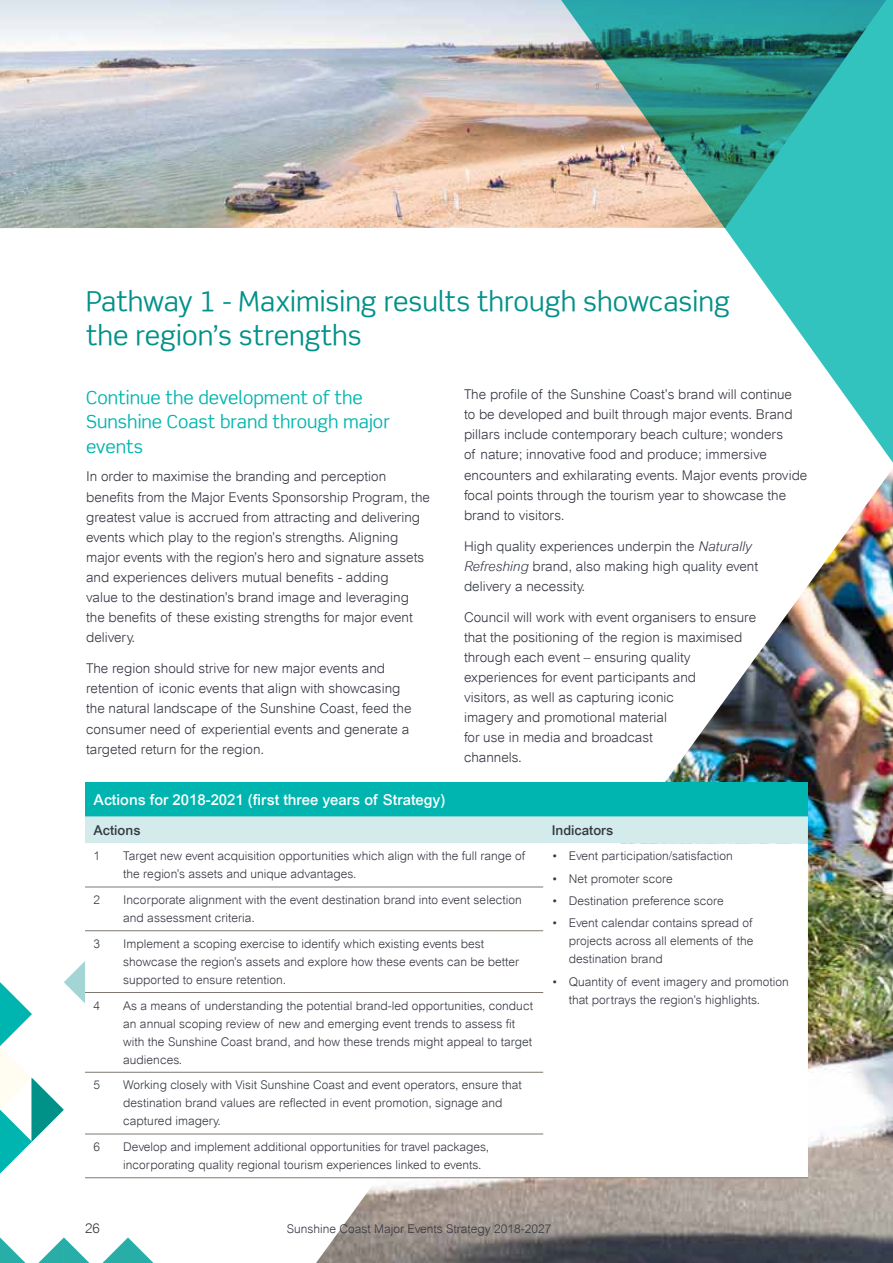
<style>
.page{position:relative;width:893px;height:1263px;background:#fff}
.page>*{position:absolute;margin:0;border:0;box-sizing:border-box;transform-origin:0 0}
.t1{font:27px/33.6px "Scene";color:#009189}
.t2{font:18px/24.6px "Scene";color:#00b5af}
.t3{font:500 15px "Arial";color:#fff}
.t4{font:300 13.5px/20.1px "Arial";color:#343741}
.t5{font:500 13.5px "Arial";color:#343741}
.t6{font:300 12px/18px "Arial";color:#343741}
.s1{font-family:"Scene Alt"}
.s2{font-style:italic}
</style>
<div class="page">
<img style="left:0;top:0;width:548px;height:228px">
<img style="left:316px;top:469px;width:577px;height:794px">
<svg style="left:548px;top:0;width:345px;height:463px"></svg>
<svg style="left:0;top:961px;width:160px;height:302px"></svg>
<div style="left:85px;top:782px;width:723px;height:34px;background:#00b5af"></div>
<div style="left:85px;top:816px;width:723px;height:27px;background:#d3eceb"></div>
<svg style="left:85px;top:843px;width:723px;height:334px"></svg>
<hr style="left:85px;top:1134px;width:458px;height:1px;background:#7f776f">
<hr style="left:85px;top:992px;width:458px;height:1px;background:#7f776f">
<hr style="left:85px;top:1177px;width:458px;height:1px;background:#7f776f">
<hr style="left:543px;top:1177px;width:265px;height:1px;background:#7f776f">
<hr style="left:85px;top:887px;width:458px;height:1px;background:#7f776f">
<hr style="left:85px;top:930px;width:458px;height:1px;background:#7f776f">
<hr style="left:85px;top:1072px;width:458px;height:1px;background:#7f776f">
<h1 class="t1" style="left:86px;top:285px;width:645px">Pathway <span class="s1">1</span> - Maximising results through showcasing the region’s strengths</h1>
<h2 class="t2" style="left:86px;top:385px;width:305px">Continue the development of the<br>Sunshine Coast brand through major events</h2>
<p class="t4" style="left:86px;top:467px;width:345px">In order to maximise the branding and perception benefits from the Major Events Sponsorship Program, the greatest value is accrued from attracting and delivering events which play to the region’s strengths. Aligning major events with the region’s hero and signature assets and experiences delivers mutual benefits - adding<br>value to the destination’s brand image and leveraging the benefits of these existing strengths for major event delivery.</p>
<p class="t4" style="left:86px;top:658px;width:327px">The region should strive for new major events and retention of iconic events that align with showcasing the natural landscape of the Sunshine Coast, feed the consumer need of experiential events and generate a targeted return for the region.</p>
<p class="t4" style="left:464px;top:384px;width:345px">The profile of the Sunshine Coast’s brand will continue<br>to be developed and built through major events. Brand pillars include contemporary beach culture; wonders<br>of nature; innovative food and produce; immersive encounters and exhilarating events. Major events provide focal points through the tourism year to showcase the brand to visitors.</p>
<p class="t4" style="left:464px;top:536px;width:296px">High quality experiences underpin the <span class="s2">Naturally<br>Refreshing</span> brand, also making high quality event delivery a necessity.</p>
<p class="t4" style="left:464px;top:607px;width:294px">Council will work with event organisers to ensure that the positioning of the region is maximised through each event – ensuring quality experiences for event participants and<br>visitors, as well as capturing iconic<br>imagery and promotional material<br>for use in media and broadcast<br>channels.</p>
<p class="t3" style="left:94px;top:791px;width:353px">Actions for 2018-2021 (first three years of Strategy)</p>
<p class="t5" style="left:94px;top:822px;width:48px">Actions</p>
<p class="t5" style="left:552px;top:822px;width:63px">Indicators</p>
<p class="t6" style="left:94px;top:847px;width:8px">1</p>
<p class="t6" style="left:123px;top:847px;width:403px">Target new event acquisition opportunities which align with the full range of the region’s assets and unique advantages.</p>
<p class="t6" style="left:552px;top:847px;width:183px">• Event participation/satisfaction</p>
<p class="t6" style="left:552px;top:869px;width:123px">• Net promoter score</p>
<p class="t6" style="left:552px;top:892px;width:174px">• Destination preference score</p>
<p class="t6" style="left:569px;top:914px;width:186px;text-align:justify;text-indent:-17px">• Event calendar contains spread of projects across all elements of the destination brand</p>
<p class="t6" style="left:569px;top:972px;width:221px;text-indent:-17px">• Quantity of event imagery and promotion that portrays the region’s highlights.</p>
<p class="t6" style="left:94px;top:891px;width:8px">2</p>
<p class="t6" style="left:123px;top:891px;width:400px">Incorporate alignment with the event destination brand into event selection and assessment criteria.</p>
<p class="t6" style="left:94px;top:935px;width:8px">3</p>
<p class="t6" style="left:123px;top:935px;width:397px">Implement a scoping exercise to identify which existing events best showcase the region’s assets and explore how these events can be better supported to ensure retention.</p>
<p class="t6" style="left:94px;top:996px;width:8px">4</p>
<p class="t6" style="left:123px;top:996px;width:411px">As a means of understanding the potential brand-led opportunities, conduct an annual scoping review of new and emerging event trends to assess fit with the Sunshine Coast brand, and how these trends might appeal to target audiences.</p>
<p class="t6" style="left:94px;top:1076px;width:8px">5</p>
<p class="t6" style="left:123px;top:1076px;width:400px">Working closely with Visit Sunshine Coast and event operators, ensure that destination brand values are reflected in event promotion, signage and captured imagery.</p>
<p class="t6" style="left:94px;top:1138px;width:8px">6</p>
<p class="t6" style="left:123px;top:1138px;width:367px">Develop and implement additional opportunities for travel packages, incorporating quality regional tourism experiences linked to events.</p>
<p class="t4" style="left:85px;top:1218px;width:17px">26</p>
<p class="t6" style="left:287px;top:1220px;width:266px">Sunshine Coast Major Events Strategy 2018-2027</p>
</div>
